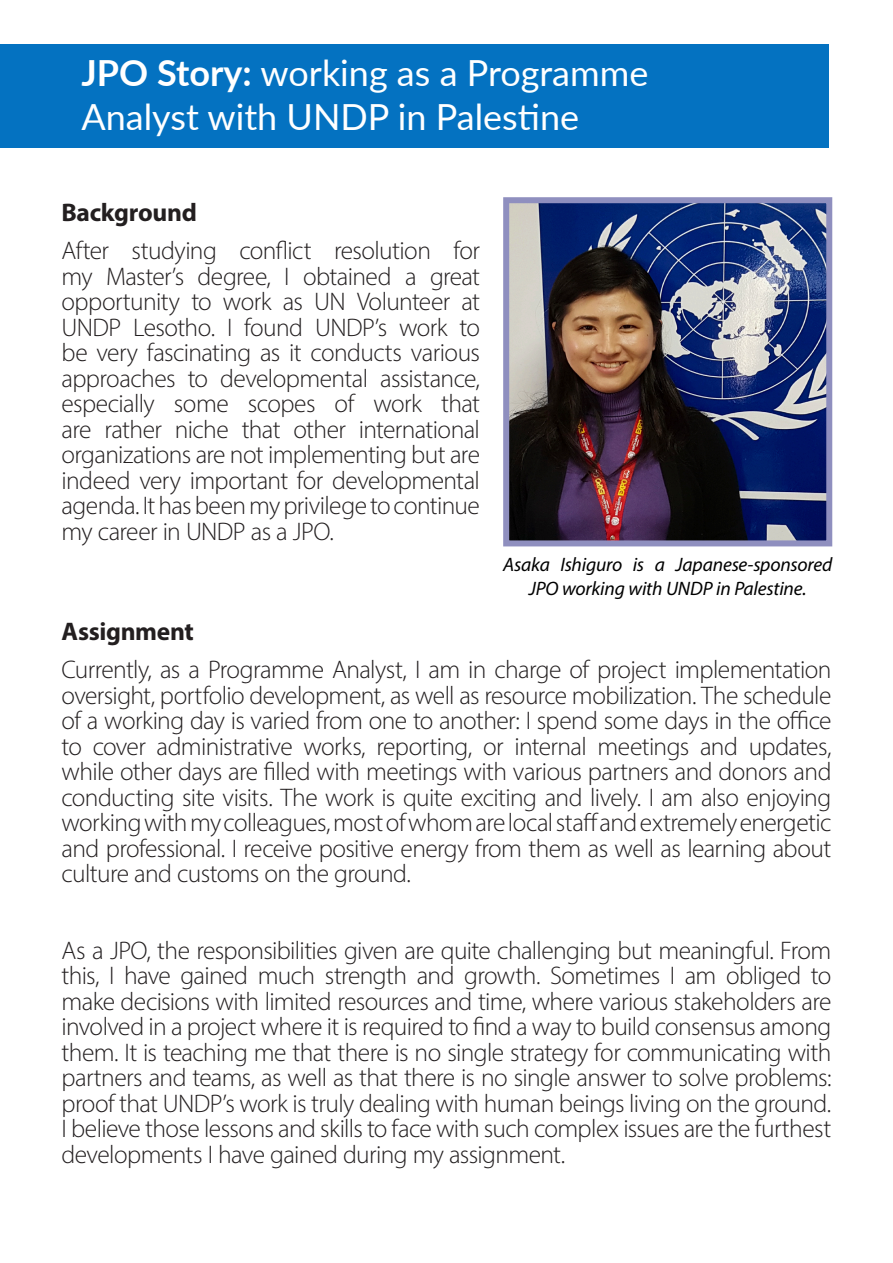
<style>
.page{position:relative;width:893px;height:1263px;background:#fff}
.page>*{position:absolute;margin:0;border:0;box-sizing:border-box;transform-origin:0 0}
.Paragraph_Style_2{font:36px/43.2px "Lato";color:#fff}
.Box01-Title{font:300 25.5px/25.5px "Myriad Pro";letter-spacing:-.025em;color:#231f20;text-align:justify}
.Box01-Title-2{font:700 25.5px "Myriad Pro";letter-spacing:-.01em;color:#231f20}
.Box01-Title-3{font:italic 19.5px/24px "Myriad Pro";letter-spacing:-.01em;color:#000;text-align:center}
.s1{font-weight:700}
</style>
<div class="page">
<div style="left:0;top:45px;width:828px;height:103px;background:#0472c1"></div>
<img style="left:510px;top:204px;width:315px;height:335px">
<div style="left:503px;top:197px;width:329px;height:349px;border:6px solid #8f8fbf"></div>
<p class="Paragraph_Style_2" style="left:82px;top:50px;width:568px"><span class="s1">JPO Story:</span> working as a Programme<br>Analyst with UNDP in Palestine</p>
<p class="Box01-Title-2" style="left:62px;top:196px;width:137px">Background</p>
<p class="Box01-Title" style="left:62px;top:238px;width:420px">After studying conflict resolution for my Master’s degree, I obtained a great opportunity to work as UN Volunteer at UNDP Lesotho. I found UNDP’s work to be very fascinating as it conducts various approaches to developmental assistance, especially some scopes of work that are rather niche that other international organizations are not implementing but are indeed very important for developmental agenda. It has been my privilege to continue my career in UNDP as a JPO.</p>
<p class="Box01-Title-3" style="left:503px;top:553px;width:331px">Asaka Ishiguro is a Japanese-sponsored<br>JPO working with UNDP in Palestine.</p>
<p class="Box01-Title-2" style="left:62px;top:614px;width:134px">Assignment</p>
<p class="Box01-Title" style="left:62px;top:656px;width:771px">Currently, as a Programme Analyst, I am in charge of project implementation oversight, portfolio development, as well as resource mobilization. The schedule of a working day is varied from one to another: I spend some days in the office to cover administrative works, reporting, or internal meetings and updates, while other days are filled with meetings with various partners and donors and conducting site visits. The work is quite exciting and lively. I am also enjoying working with my colleagues, most of whom are local staff and extremely energetic and professional. I receive positive energy from them as well as learning about culture and customs on the ground.</p>
<p class="Box01-Title" style="left:62px;top:937px;width:771px">As a JPO, the responsibilities given are quite challenging but meaningful. From this, I have gained much strength and growth. Sometimes I am obliged to make decisions with limited resources and time, where various stakeholders are involved in a project where it is required to find a way to build consensus among them. It is teaching me that there is no single strategy for communicating with partners and teams, as well as that there is no single answer to solve problems: proof that UNDP’s work is truly dealing with human beings living on the ground.<br>I believe those lessons and skills to face with such complex issues are the furthest developments I have gained during my assignment.</p>
</div>
